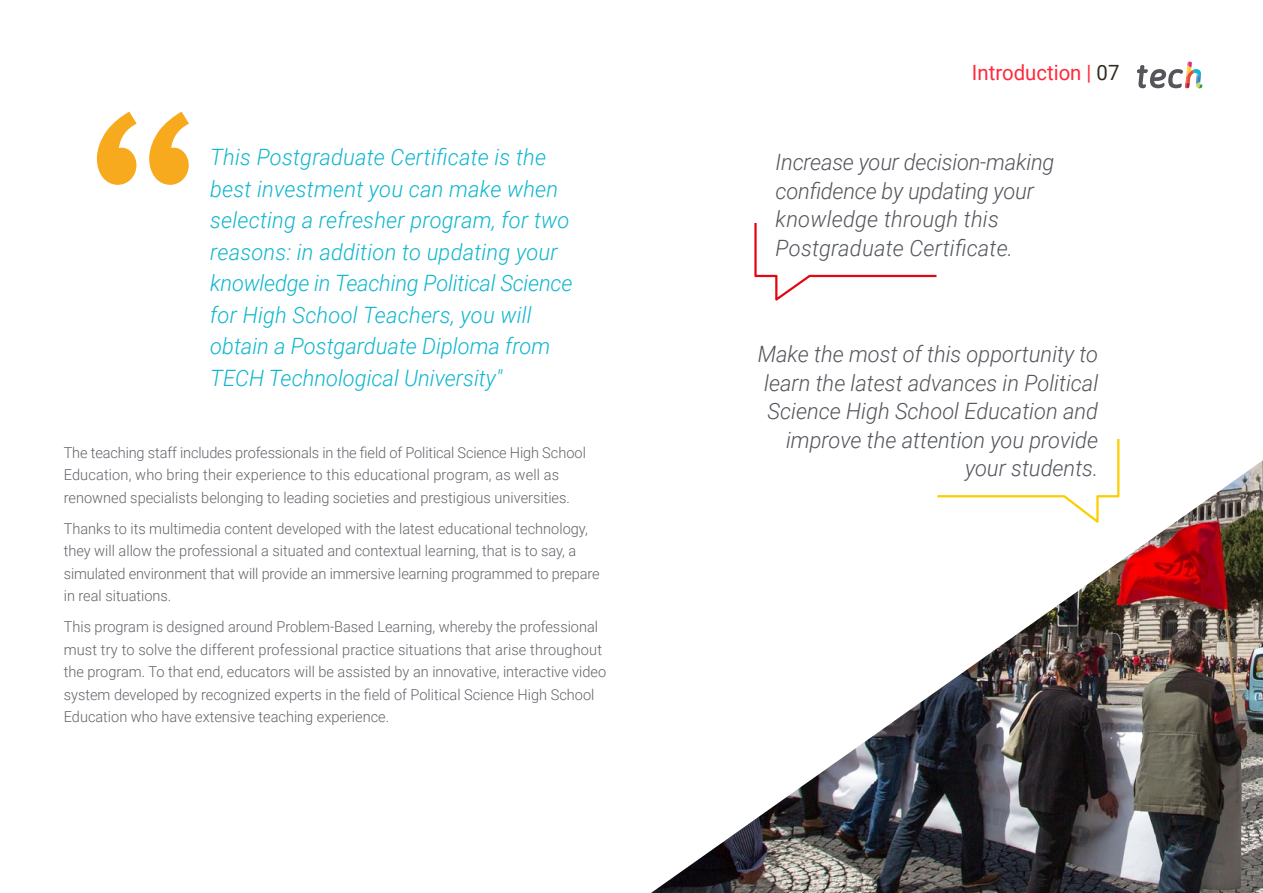
<style>
.page{position:relative;width:1263px;height:893px;background:#fff}
.page>*{position:absolute;margin:0;border:0;box-sizing:border-box;transform-origin:0 0}
.t1{font:italic 300 22.5px/31.5px "Roboto";letter-spacing:.01em;color:#0fb6cf}
.t2{font:italic 300 22.5px/28.5px "Roboto";color:#52555b;text-align:right}
.t3{font:21px "Roboto";color:#ff293a}
.t4{font:300 15px/22.5px "Roboto";color:#61646a}
.s1{color:#312e20}
</style>
<div class="page">
<svg style="left:97px;top:112px;width:92px;height:73px"></svg>
<img style="left:651px;top:460px;width:612px;height:433px">
<svg style="left:935px;top:439px;width:185px;height:87px"></svg>
<svg style="left:754px;top:222px;width:183px;height:79px"></svg>
<svg style="left:1137px;top:62px;width:65px;height:27px"></svg>
<p class="t1" style="left:210px;top:141px;width:364px">This Postgraduate Certificate is the best investment you can make when selecting a refresher program, for two reasons: in addition to updating your knowledge in Teaching Political Science for High School Teachers, you will obtain a Postgarduate Diploma from TECH Technological University"</p>
<p class="t4" style="left:64px;top:441px;width:524px">The teaching staff includes professionals in the field of Political Science High School<br>Education, who bring their experience to this educational program, as well as renowned specialists belonging to leading societies and prestigious universities.</p>
<p class="t4" style="left:64px;top:517px;width:537px">Thanks to its multimedia content developed with the latest educational technology, they will allow the professional a situated and contextual learning, that is to say, a simulated environment that will provide an immersive learning programmed to prepare in real situations.</p>
<p class="t4" style="left:64px;top:615px;width:544px">This program is designed around Problem-Based Learning, whereby the professional must try to solve the different professional practice situations that arise throughout the program. To that end, educators will be assisted by an innovative, interactive video system developed by recognized experts in the field of Political Science High School Education who have extensive teaching experience.</p>
<h2 class="t3" style="left:972px;top:57px;width:149px">Introduction | <span class="s1">07</span></h2>
<h1 class="t2" style="left:776px;top:147px;width:280px;text-align:left">Increase your decision-making confidence by updating your knowledge through this<br>Postgraduate Certificate.</h1>
<h1 class="t2" style="left:758px;top:339px;width:342px">Make the most of this opportunity to learn the latest advances in Political<br>Science High School Education and improve the attention you provide your students.</h1>
</div>
